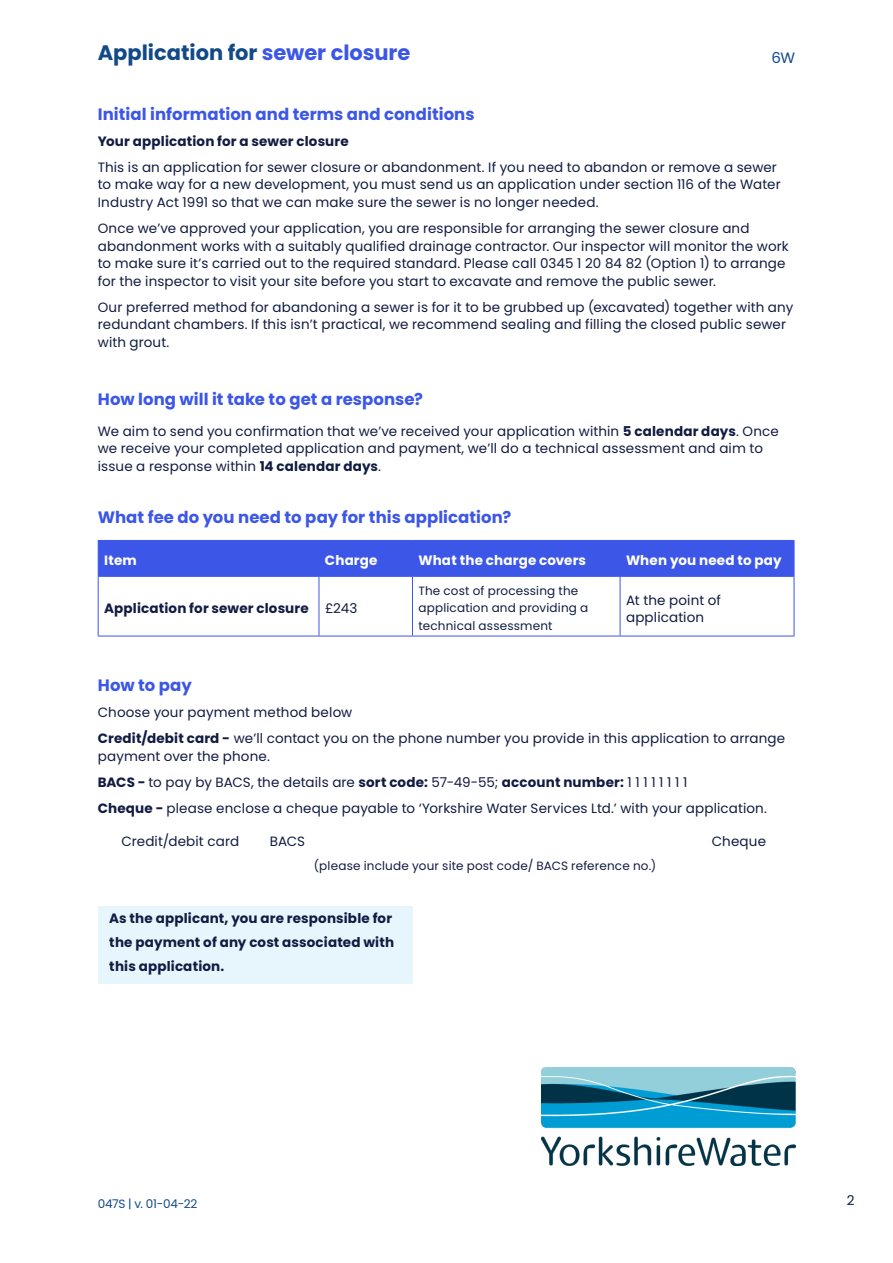
<style>
.page{position:relative;width:893px;height:1263px;background:#fff}
.page>*{position:absolute;margin:0;border:0;box-sizing:border-box;transform-origin:0 0}
.t1{font:700 21px "Poppins";color:#124a87}
.t2{font:700 16.5px "Poppins";letter-spacing:.005em;color:#3c57e8}
.t3{font:15px "Poppins";color:#124a87}
.t4{font:13.5px/17.5px "Poppins";letter-spacing:.01em;color:#121c42}
.t5{font:700 13.5px/24px "Poppins";letter-spacing:.01em;color:#121c42}
.t6{font:700 13.5px "Poppins";letter-spacing:.01em;color:#fff}
.t7{font:12px/17.5px "Poppins";letter-spacing:.015em;color:#121c42}
.t8{font:12px "Poppins";letter-spacing:-.02em;color:#124a87}
.s1{color:#3c57e8}
.s2{font-weight:700}
.s3{font-weight:400}
</style>
<div class="page">
<img style="left:542px;top:1067px;width:253px;height:98px">
<div style="left:98px;top:906px;width:314px;height:77px;background:#e7f6fd"></div>
<div style="left:99px;top:541px;width:695px;height:35px;background:#3c57e8"></div>
<hr style="left:319px;top:541px;width:1px;height:35px;background:#3c57e8">
<hr style="left:412px;top:541px;width:1px;height:35px;background:#3c57e8">
<hr style="left:620px;top:541px;width:1px;height:35px;background:#3c57e8">
<hr style="left:98px;top:576px;width:221px;height:1px;background:#3c57e8">
<hr style="left:319px;top:576px;width:93px;height:1px;background:#3c57e8">
<hr style="left:319px;top:577px;width:1px;height:59px;background:#3c57e8">
<hr style="left:412px;top:576px;width:208px;height:1px;background:#3c57e8">
<hr style="left:412px;top:577px;width:1px;height:59px;background:#3c57e8">
<hr style="left:620px;top:576px;width:174px;height:1px;background:#3c57e8">
<hr style="left:620px;top:577px;width:1px;height:59px;background:#3c57e8">
<hr style="left:98px;top:540px;width:221px;height:1px;background:#3c57e8">
<hr style="left:98px;top:541px;width:1px;height:35px;background:#3c57e8">
<hr style="left:319px;top:540px;width:93px;height:1px;background:#3c57e8">
<hr style="left:412px;top:540px;width:208px;height:1px;background:#3c57e8">
<hr style="left:620px;top:540px;width:174px;height:1px;background:#3c57e8">
<hr style="left:794px;top:541px;width:1px;height:35px;background:#3c57e8">
<hr style="left:98px;top:577px;width:1px;height:59px;background:#3c57e8">
<hr style="left:794px;top:577px;width:1px;height:59px;background:#3c57e8">
<hr style="left:98px;top:636px;width:221px;height:1px;background:#3c57e8">
<hr style="left:319px;top:636px;width:93px;height:1px;background:#3c57e8">
<hr style="left:412px;top:636px;width:208px;height:1px;background:#3c57e8">
<hr style="left:620px;top:636px;width:174px;height:1px;background:#3c57e8">
<h1 class="t1" style="left:98px;top:40px;width:314px">Application for <span class="s1">sewer closure</span></h1>
<p class="t3" style="left:771px;top:49px;width:25px">6W</p>
<p class="t2" style="left:98px;top:104px;width:378px">Initial information and terms and conditions</p>
<p class="t5" style="left:98px;top:129px;width:252px">Your application for a sewer closure</p>
<p class="t4" style="left:98px;top:158px;width:684px">This is an application for sewer closure or abandonment. If you need to abandon or remove a sewer to make way for a new development, you must send us an application under section 116 of the Water<br>Industry Act 1991 so that we can make sure the sewer is no longer needed.</p>
<p class="t4" style="left:98px;top:220px;width:693px">Once we’ve approved your application, you are responsible for arranging the sewer closure and abandonment works with a suitably qualified drainage contractor. Our inspector will monitor the work to make sure it’s carried out to the required standard. Please call 0345 1 20 84 82 (Option 1) to arrange for the inspector to visit your site before you start to excavate and remove the public sewer.</p>
<p class="t4" style="left:98px;top:298px;width:697px">Our preferred method for abandoning a sewer is for it to be grubbed up (excavated) together with any redundant chambers. If this isn’t practical, we recommend sealing and filling the closed public sewer with grout.</p>
<p class="t2" style="left:98px;top:390px;width:327px">How long will it take to get a response?</p>
<p class="t4" style="left:98px;top:422px;width:683px">We aim to send you confirmation that we’ve received your application within <span class="s2">5 calendar days</span>. Once we receive your completed application and payment, we’ll do a technical assessment and aim to issue a response within <span class="s2">14 calendar days</span>.</p>
<p class="t2" style="left:98px;top:508px;width:415px">What fee do you need to pay for this application?</p>
<p class="t6" style="left:104px;top:553px;width:34px">Item</p>
<p class="t6" style="left:325px;top:553px;width:54px">Charge</p>
<p class="t6" style="left:418px;top:553px;width:169px">What the charge covers</p>
<p class="t6" style="left:626px;top:553px;width:157px">When you need to pay</p>
<p class="t5" style="left:104px;top:597px;width:255px">Application for sewer closure <span class="s3">£243</span></p>
<p class="t7" style="left:418px;top:582px;width:171px">The cost of processing the application and providing a technical assessment</p>
<p class="t4" style="left:626px;top:591px;width:96px">At the point of application</p>
<p class="t2" style="left:98px;top:676px;width:96px">How to pay</p>
<p class="t4" style="left:98px;top:700px;width:689px;line-height:26.1px">Choose your payment method below<br><span class="s2">Credit/debit card -</span> we’ll contact you on the phone number you provide in this application to arrange</p>
<p class="t4" style="left:98px;top:743px;width:671px;line-height:26.1px">payment over the phone.<br><span class="s2">BACS -</span> to pay by BACS, the details are <span class="s2">sort code:</span> 57-49-55; <span class="s2">account number:</span> 1 1 1 1 1 1 1 1<br><span class="s2">Cheque -</span> please enclose a cheque payable to ‘Yorkshire Water Services Ltd.’ with your application.</p>
<p class="t4" style="left:121px;top:832px;width:119px">Credit/debit card</p>
<p class="t4" style="left:270px;top:832px;width:37px">BACS</p>
<p class="t4" style="left:712px;top:832px;width:56px">Cheque</p>
<p class="t7" style="left:314px;top:857px;width:344px">(please include your site post code/ BACS reference no.)</p>
<p class="t5" style="left:109px;top:907px;width:286px">As the applicant, you are responsible for the payment of any cost associated with this application.</p>
<p class="t8" style="left:98px;top:1197px;width:101px">047S | v. 01-04-22</p>
<p class="t4" style="left:847px;top:1191px;width:9px">2</p>
</div>
